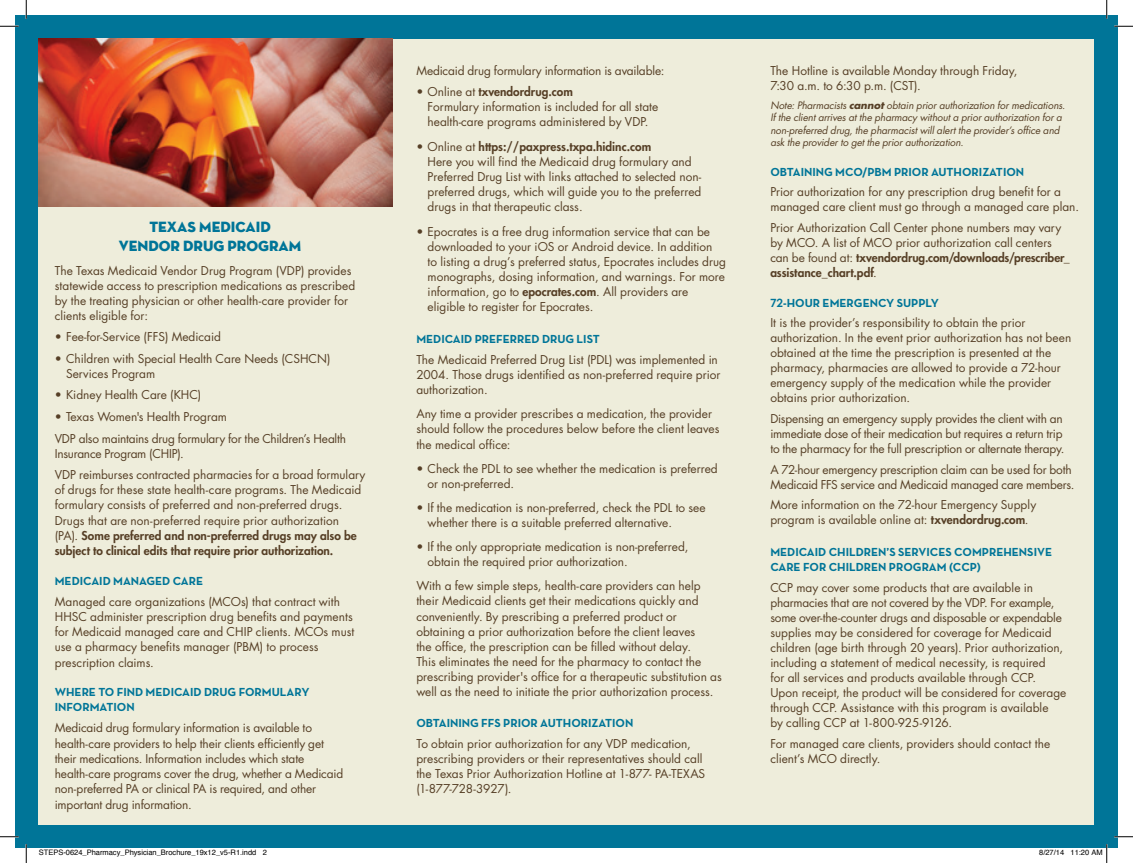
<style>
.page{position:relative;width:1133px;height:863px;background:#fff}
.page>*{position:absolute;margin:0;border:0;box-sizing:border-box;transform-origin:0 0}
.Header_1{font:15px/18.8px "Neutraface Display TT Titling";color:#007598;text-align:center}
.Small_Futura{font:11.88px/15px "Futura Std";color:#563f26}
.Futura_Text{font:11.88px/15.2px "Futura Std";letter-spacing:-.005em;color:#563f26}
.header_1_blue{font:700 11.88px/15px "Neutra Text";color:#007598}
.Small_Futura-2{font:italic 10px/12.5px "Futura Std";letter-spacing:-.005em;color:#563f26}
.t1{font:7.5px "Helvetica";color:#000}
.s1{font-weight:800}
.s2{font-weight:700}
.s3{font-family:"Priori Sans OT";font-size:14.38px}
</style>
<div class="page">
<div style="left:15px;top:15px;width:1103px;height:833px;background:#007598"></div>
<div style="left:38px;top:39px;width:1056px;height:785px;background:#eeeddb"></div>
<img style="left:38px;top:39px;width:354px;height:167px">
<svg style="left:0;top:25px;width:19px;height:2px"></svg>
<svg style="left:1114px;top:25px;width:18px;height:2px"></svg>
<svg style="left:0;top:835px;width:19px;height:2px"></svg>
<svg style="left:1114px;top:835px;width:18px;height:2px"></svg>
<svg style="left:25px;top:0;width:2px;height:19px"></svg>
<svg style="left:25px;top:844px;width:2px;height:18px"></svg>
<svg style="left:1105px;top:0;width:2px;height:19px"></svg>
<svg style="left:1105px;top:844px;width:2px;height:18px"></svg>
<p class="Header_1" style="left:119px;top:218px;width:184px">TEXAS MEDICAID<br>VENDOR DRUG PROGRAM</p>
<p class="Futura_Text" style="left:55px;top:263px;width:302px">The Texas Medicaid Vendor Drug Program (VDP) provides statewide access to prescription medications as prescribed by the treating physician or other health-care provider for clients eligible for:</p>
<p class="Small_Futura" style="left:55px;top:329px;width:168px">• Fee-for-Service (FFS) Medicaid</p>
<p class="Small_Futura" style="left:66px;top:351px;width:266px;text-indent:-11px">• Children with Special Health Care Needs (CSHCN)<br>Services Program</p>
<p class="Small_Futura" style="left:55px;top:387px;width:148px">• Kidney Health Care (KHC)</p>
<p class="Small_Futura" style="left:55px;top:409px;width:174px">• Texas Women's Health Program</p>
<p class="Futura_Text" style="left:55px;top:431px;width:293px">VDP also maintains drug formulary for the Children’s Health<br>Insurance Program (CHIP).</p>
<p class="Futura_Text" style="left:55px;top:467px;width:312px">VDP reimburses contracted pharmacies for a broad formulary of drugs for these state health-care programs. The Medicaid formulary consists of preferred and non-preferred drugs.<br>Drugs that are non-preferred require prior authorization (PA). <span class="s1">Some preferred and non-preferred drugs may also be subject to clinical edits that require prior authorization.</span></p>
<p class="header_1_blue" style="left:55px;top:573px;width:150px">MEDICAID MANAGED CARE</p>
<p class="Futura_Text" style="left:55px;top:593px;width:301px">Managed care organizations (MCOs) that contract with HHSC administer prescription drug benefits and payments for Medicaid managed care and CHIP clients. MCOs must use a pharmacy benefits manager (PBM) to process prescription claims.</p>
<p class="header_1_blue" style="left:55px;top:684px;width:256px">WHERE TO FIND MEDICAID DRUG FORMULARY<br>INFORMATION</p>
<p class="Futura_Text" style="left:55px;top:720px;width:290px">Medicaid drug formulary information is available to health-care providers to help their clients efficiently get their medications. Information includes which state health-care programs cover the drug, whether a Medicaid non-preferred PA or clinical PA is required, and other important drug information.</p>
<p class="Futura_Text" style="left:416px;top:64px;width:249px">Medicaid drug formulary information is available:</p>
<p class="Small_Futura" style="left:427px;top:84px;width:232px;text-indent:-11px">• Online at <span class="s1">txvendordrug.com<br></span>Formulary information is included for all state health-care programs administered by VDP.</p>
<p class="Small_Futura" style="left:427px;top:139px;width:275px;text-indent:-11px">• Online at <span class="s1">https://paxpress.txpa.hidinc.com<br></span>Here you will find the Medicaid drug formulary and Preferred Drug List with links attached to selected non&shy;preferred drugs, which will guide you to the preferred drugs in that therapeutic class.</p>
<p class="Small_Futura" style="left:427px;top:224px;width:300px;text-indent:-11px">• Epocrates is a free drug information service that can be downloaded to your iOS or Android device. In addition<br>to listing a drug’s preferred status, Epocrates includes drug monographs, dosing information, and warnings. For more information, go to <span class="s1">epocrates.com</span>. All providers are eligible to register for Epocrates.</p>
<p class="header_1_blue" style="left:416px;top:331px;width:185px">MEDICAID PREFERRED DRUG LIST</p>
<p class="Futura_Text" style="left:416px;top:352px;width:305px">The Medicaid Preferred Drug List (PDL) was implemented in<br>2004. Those drugs identified as non-preferred require prior authorization.</p>
<p class="Futura_Text" style="left:416px;top:407px;width:305px">Any time a provider prescribes a medication, the provider should follow the procedures below before the client leaves the medical office:</p>
<p class="Small_Futura" style="left:427px;top:461px;width:292px;text-indent:-11px">• Check the PDL to see whether the medication is preferred or non-preferred.</p>
<p class="Small_Futura" style="left:427px;top:500px;width:279px;text-indent:-11px">• If the medication is non-preferred, check the PDL to see whether there is a suitable preferred alternative.</p>
<p class="Small_Futura" style="left:427px;top:539px;width:262px;text-indent:-11px">• If the only appropriate medication is non-preferred, obtain the required prior authorization.</p>
<p class="Small_Futura" style="left:416px;top:578px;width:307px">With a few simple steps, health-care providers can help their Medicaid clients get their medications quickly and conveniently. By prescribing a preferred product or obtaining a prior authorization before the client leaves<br>the office, the prescription can be filled without delay.<br>This eliminates the need for the pharmacy to contact the prescribing provider's office for a therapeutic substitution as well as the need to initiate the prior authorization process.</p>
<p class="header_1_blue" style="left:416px;top:715px;width:219px">OBTAINING FFS PRIOR AUTHORIZATION</p>
<p class="Small_Futura" style="left:416px;top:736px;width:290px">To obtain prior authorization for any VDP medication, prescribing providers or their representatives should call the Texas Prior Authorization Hotline at 1-877- PA-TEXAS (1-877-728-3927).</p>
<p class="Small_Futura" style="left:770px;top:64px;width:249px">The Hotline is available Monday through Friday,<br>7:30 a.m. to 6:30 p.m. (CST).</p>
<p class="Small_Futura-2" style="left:770px;top:99px;width:296px">Note: Pharmacists <span class="s2">cannot</span> obtain prior authorization for medications.<br>If the client arrives at the pharmacy without a prior authorization for a non-preferred drug, the pharmacist will alert the provider’s office and ask the provider to get the prior authorization.</p>
<p class="header_1_blue" style="left:770px;top:164px;width:255px">OBTAINING MCO/PBM PRIOR AUTHORIZATION</p>
<p class="Small_Futura" style="left:770px;top:185px;width:310px">Prior authorization for any prescription drug benefit for a managed care client must go through a managed care plan.</p>
<p class="Small_Futura" style="left:770px;top:220px;width:301px">Prior Authorization Call Center phone numbers may vary by MCO. A list of MCO prior authorization call centers can be found at: <span class="s1">txvendordrug.com/downloads/prescriber_ assistance_chart.pdf</span>.</p>
<p class="header_1_blue" style="left:770px;top:295px;width:170px"><span class="s3">72</span>-HOUR EMERGENCY SUPPLY</p>
<p class="Small_Futura" style="left:770px;top:315px;width:302px">It is the provider’s responsibility to obtain the prior authorization. In the event prior authorization has not been obtained at the time the prescription is presented at the pharmacy, pharmacies are allowed to provide a 72-hour emergency supply of the medication while the provider obtains prior authorization.</p>
<p class="Small_Futura" style="left:770px;top:411px;width:296px">Dispensing an emergency supply provides the client with an immediate dose of their medication but requires a return trip to the pharmacy for the full prescription or alternate therapy.</p>
<p class="Small_Futura" style="left:770px;top:462px;width:306px">A 72-hour emergency prescription claim can be used for both<br>Medicaid FFS service and Medicaid managed care members.</p>
<p class="Small_Futura" style="left:770px;top:497px;width:267px">More information on the 72-hour Emergency Supply program is available online at: <span class="s1">txvendordrug.com</span>.</p>
<p class="header_1_blue" style="left:770px;top:544px;width:283px">MEDICAID CHILDREN’S SERVICES COMPREHENSIVE<br>CARE FOR CHILDREN PROGRAM (CCP)</p>
<p class="Small_Futura" style="left:770px;top:580px;width:298px">CCP may cover some products that are available in pharmacies that are not covered by the VDP. For example, some over-the-counter drugs and disposable or expendable supplies may be considered for coverage for Medicaid children (age birth through 20 years). Prior authorization, including a statement of medical necessity, is required<br>for all services and products available through CCP.<br>Upon receipt, the product will be considered for coverage through CCP. Assistance with this program is available<br>by calling CCP at 1-800-925-9126.</p>
<p class="Small_Futura" style="left:770px;top:735px;width:281px">For managed care clients, providers should contact the client’s MCO directly.</p>
<p class="t1" style="left:39px;top:847px;width:230px">STEPS-0624_Pharmacy_Physician_Brochure_19x12_v5-R1.indd 2</p>
<p class="t1" style="left:1039px;top:847px;width:65px">8/27/14 11:20 AM</p>
</div>
